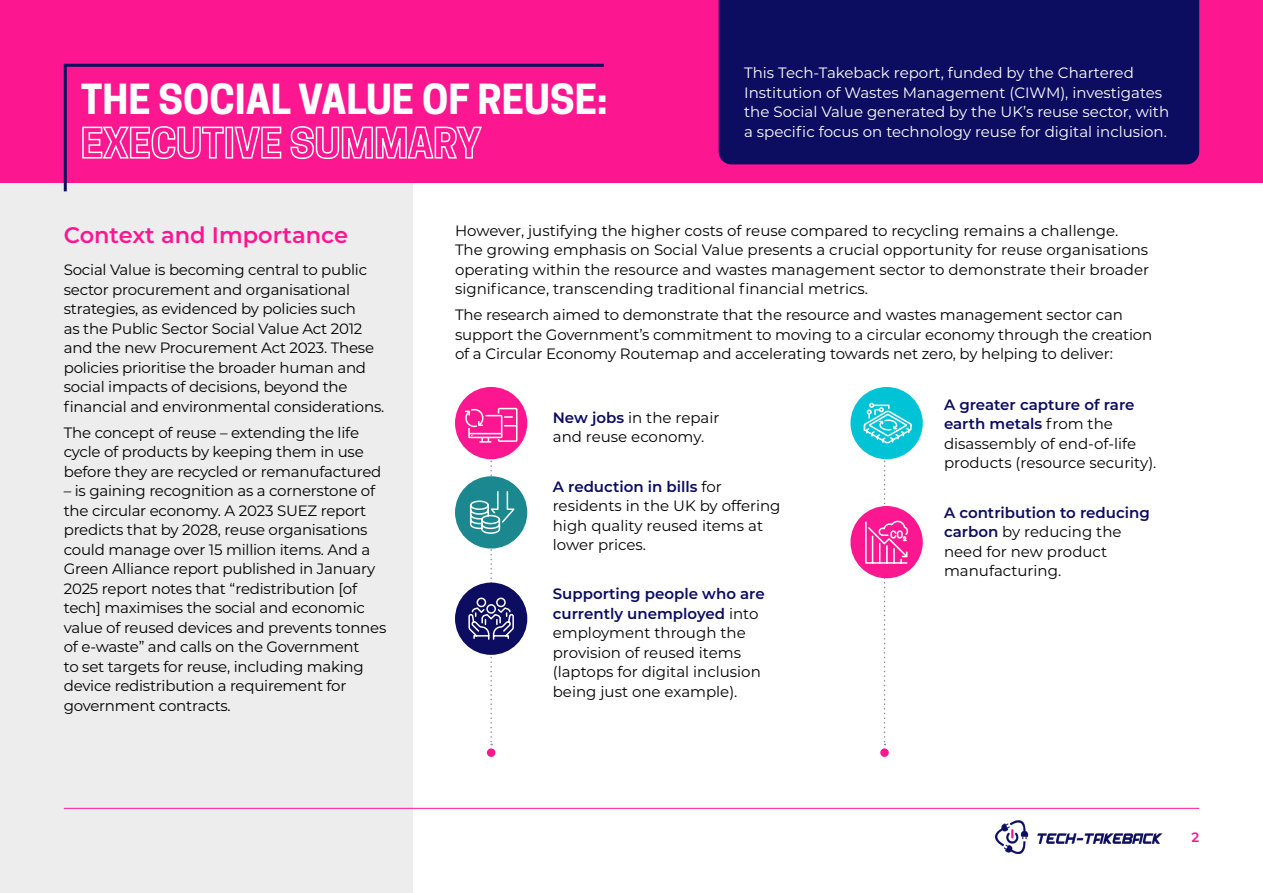
<style>
.page{position:relative;width:1263px;height:893px;background:#fff}
.page>*{position:absolute;margin:0;border:0;box-sizing:border-box;transform-origin:0 0}
.Heading_L1{font:700 39px/43.5px "Cooper Hewitt";color:#fff}
.Heading_L2{font:600 22.5px "Montserrat";color:#fc1690}
.Body_copy{font:15px/19.5px "Montserrat";letter-spacing:-.015em;color:#000}
.Body_copy-2{font:15px/19.5px "Montserrat";color:#fff}
.t1{font:600 13.5px "Montserrat";color:#fc1690}
.s1{font-weight:600;color:#0c0c60}
</style>
<div class="page">
<div style="left:880px;top:748px;width:9px;height:9px;background:#fc1690;border-radius:50%"></div>
<div style="left:0;top:183px;width:412px;height:710px;background:#ededee"></div>
<hr style="left:64px;top:808px;width:1135px;height:1px;background:#fc1690">
<img style="left:995px;top:821px;width:168px;height:32px">
<div style="left:0;top:0;width:1263px;height:183px;background:#fc1690"></div>
<svg style="left:63px;top:63px;width:541px;height:131px"></svg>
<div style="left:719px;top:0;width:480px;height:164px;background:#0c0c60"></div>
<div style="left:455px;top:387px;width:72px;height:72px;background:#fc1690;border-radius:50%"></div>
<div style="left:455px;top:476px;width:72px;height:73px;background:#1a888e;border-radius:50%"></div>
<div style="left:455px;top:583px;width:72px;height:72px;background:#0c0c60;border-radius:50%"></div>
<svg style="left:463px;top:407px;width:55px;height:338px"></svg>
<div style="left:850px;top:387px;width:73px;height:72px;background:#00c4d6;border-radius:50%"></div>
<div style="left:850px;top:506px;width:73px;height:72px;background:#fc1690;border-radius:50%"></div>
<svg style="left:863px;top:402px;width:50px;height:343px"></svg>
<div style="left:487px;top:748px;width:8px;height:9px;background:#fc1690;border-radius:50%"></div>
<p class="Heading_L1" style="left:81px;top:78px;width:528px">THE SOCIAL VALUE OF REUSE:<br>EXECUTIVE SUMMARY</p>
<p class="Body_copy-2" style="left:744px;top:63px;width:426px">This Tech-Takeback report, funded by the Chartered Institution of Wastes Management (CIWM), investigates the Social Value generated by the UK’s reuse sector, with a specific focus on technology reuse for digital inclusion.</p>
<p class="Heading_L2" style="left:64px;top:219px;width:286px">Context and Importance</p>
<p class="Body_copy" style="left:64px;top:260px;width:322px">Social Value is becoming central to public sector procurement and organisational strategies, as evidenced by policies such<br>as the Public Sector Social Value Act 2012 and the new Procurement Act 2023. These policies prioritise the broader human and social impacts of decisions, beyond the financial and environmental considerations.</p>
<p class="Body_copy" style="left:64px;top:422px;width:319px">The concept of reuse – extending the life cycle of products by keeping them in use before they are recycled or remanufactured</p>
<p class="Body_copy" style="left:64px;top:480px;width:324px">– is gaining recognition as a cornerstone of the circular economy. A 2023 SUEZ report predicts that by 2028, reuse organisations could manage over 15 million items. And a Green Alliance report published in January 2025 report notes that “redistribution [of tech] maximises the social and economic value of reused devices and prevents tonnes of e-waste” and calls on the Government<br>to set targets for reuse, including making device redistribution a requirement for government contracts.</p>
<p class="Body_copy" style="left:455px;top:220px;width:695px">However, justifying the higher costs of reuse compared to recycling remains a challenge.<br>The growing emphasis on Social Value presents a crucial opportunity for reuse organisations operating within the resource and wastes management sector to demonstrate their broader significance, transcending traditional financial metrics.</p>
<p class="Body_copy" style="left:455px;top:304px;width:699px">The research aimed to demonstrate that the resource and wastes management sector can support the Government’s commitment to moving to a circular economy through the creation of a Circular Economy Routemap and accelerating towards net zero, by helping to deliver:</p>
<p class="Body_copy" style="left:553px;top:407px;width:168px"><span class="s1">New jobs</span> in the repair and reuse economy.</p>
<p class="Body_copy" style="left:553px;top:476px;width:229px"><span class="s1">A reduction in bills</span> for residents in the UK by offering high quality reused items at lower prices.</p>
<p class="Body_copy" style="left:553px;top:584px;width:213px"><span class="s1">Supporting people who are currently unemployed</span> into employment through the provision of reused items (laptops for digital inclusion being just one example).</p>
<p class="Body_copy" style="left:944px;top:394px;width:214px"><span class="s1">A greater capture of rare earth metals</span> from the disassembly of end-of-life products (resource security).</p>
<p class="Body_copy" style="left:944px;top:502px;width:207px"><span class="s1">A contribution to reducing carbon</span> by reducing the need for new product manufacturing.</p>
<p class="t1" style="left:1191px;top:828px;width:9px">2</p>
</div>
